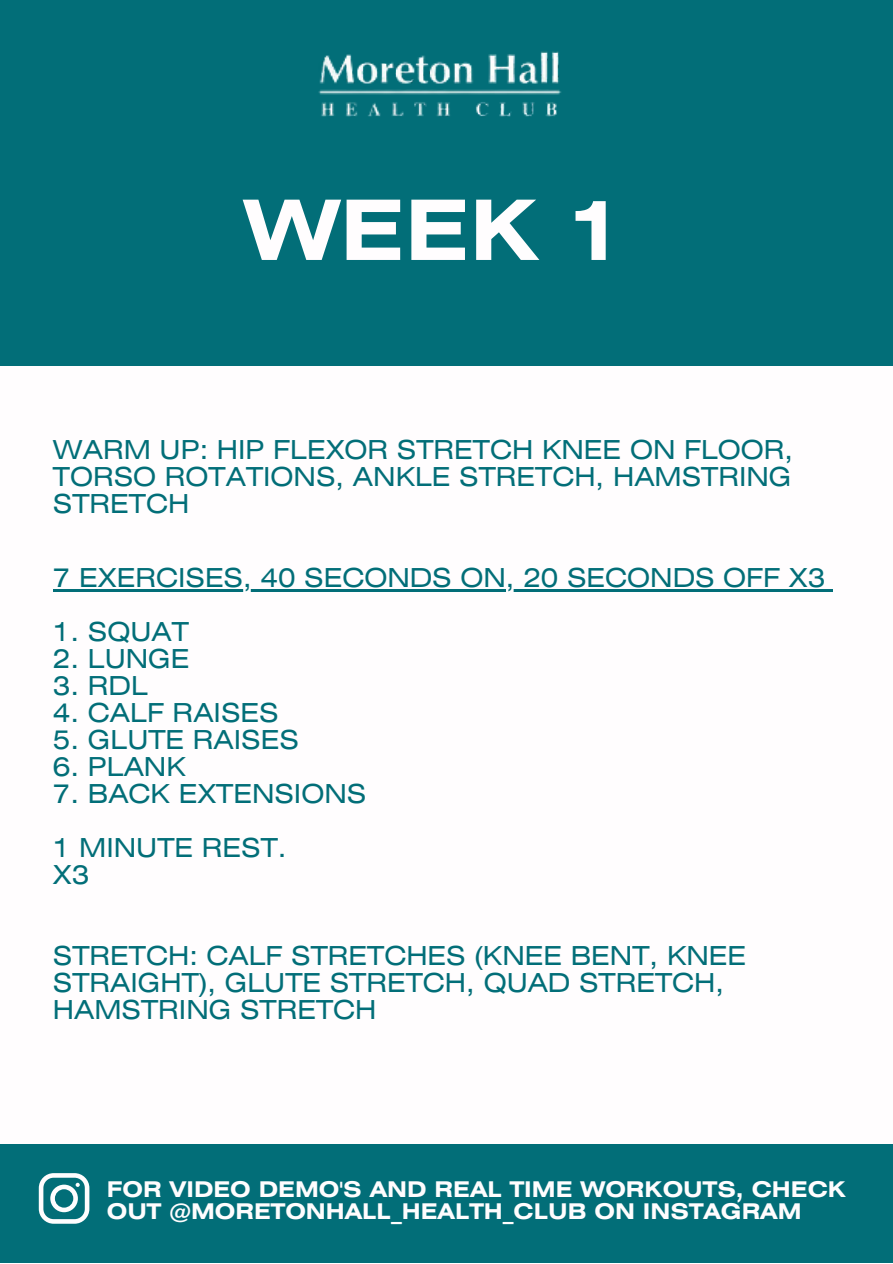
<style>
.page{position:relative;width:893px;height:1264px;background:#fff}
.page>*{position:absolute;margin:0;border:0;box-sizing:border-box;transform-origin:0 0}
.t1{font:700 83.1px "Helios Ext";color:#fffdfe}
.t2{font:26.1px/27px "Helios Ext";color:#026e78;text-align:justify}
.t3{font:700 21.6px/22.5px "Helios Ext";color:#fffdfe}
</style>
<div class="page">
<div style="left:0;top:0;width:892px;height:365px;background:#026e78"></div>
<img style="left:318px;top:51px;width:244px;height:66px">
<div style="left:0;top:1144px;width:892px;height:118px;background:#026e78"></div>
<svg style="left:39px;top:1173px;width:50px;height:50px"></svg>
<hr style="left:53px;top:589px;width:772px;height:2px;background:#026e78">
<svg style="left:825px;top:589px;width:7px;height:2px"></svg>
<p class="t1" style="left:244px;top:200px;width:377px">WEEK 1</p>
<p class="t2" style="left:53px;top:438px;width:741px">WARM UP: HIP FLEXOR STRETCH KNEE ON FLOOR, TORSO ROTATIONS, ANKLE STRETCH, HAMSTRING STRETCH</p>
<p class="t2" style="left:53px;top:566px;width:773px">7 EXERCISES, 40 SECONDS ON, 20 SECONDS OFF X3</p>
<p class="t2" style="left:53px;top:620px;width:137px">1. SQUAT</p>
<p class="t2" style="left:53px;top:647px;width:138px">2. LUNGE</p>
<p class="t2" style="left:53px;top:674px;width:96px">3. RDL</p>
<p class="t2" style="left:53px;top:701px;width:227px">4. CALF RAISES</p>
<p class="t2" style="left:53px;top:728px;width:247px">5. GLUTE RAISES</p>
<p class="t2" style="left:53px;top:755px;width:134px">6. PLANK</p>
<p class="t2" style="left:53px;top:782px;width:315px">7. BACK EXTENSIONS</p>
<p class="t2" style="left:53px;top:836px;width:235px">1 MINUTE REST.</p>
<p class="t2" style="left:53px;top:863px;width:38px">X3</p>
<p class="t2" style="left:53px;top:944px;width:694px;text-align:left">STRETCH: CALF STRETCHES (KNEE BENT, KNEE<br>STRAIGHT), GLUTE STRETCH, QUAD STRETCH,<br>HAMSTRING STRETCH</p>
<p class="t3" style="left:107px;top:1179px;width:740px">FOR VIDEO DEMO'S AND REAL TIME WORKOUTS, CHECK<br>OUT @MORETONHALL_HEALTH_CLUB ON INSTAGRAM</p>
</div>
